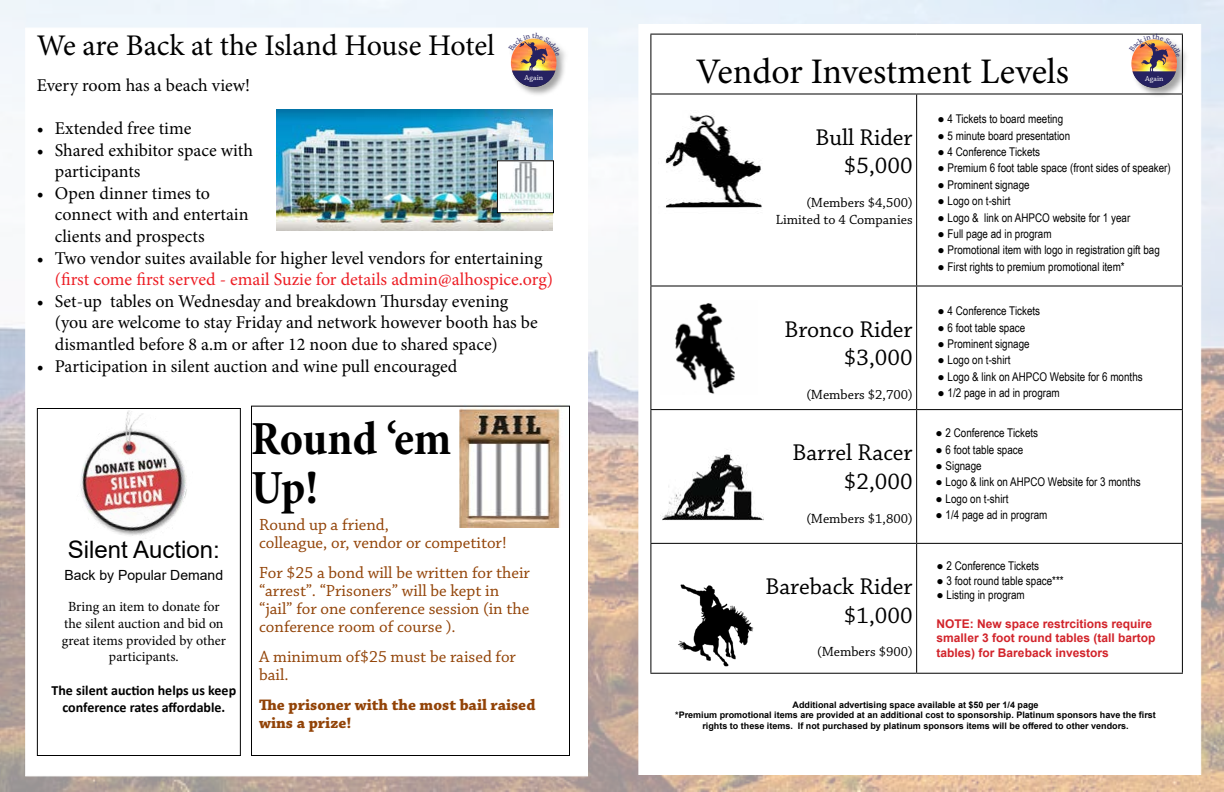
<style>
.page{position:relative;width:1224px;height:792px;background:#fff}
.page>*{position:absolute;margin:0;border:0;box-sizing:border-box;transform-origin:0 0}
.t1{font:700 condensed 48px/49px "Minion Pro";letter-spacing:-.005em;color:#000}
.t2{font:36px "Minion Pro";letter-spacing:-.005em;color:#000}
.t3{font:30px "Minion Pro";letter-spacing:-.005em;color:#000}
.t4{font:24px/28.8px "Chaparral Pro";color:#000;text-align:right}
.t5{font:24px "Arial";color:#000}
.t6{font:18px/21.6px "Minion Pro";color:#000}
.t7{font:18px "Minion Pro";color:#ed1d24}
.t8{font:17px/18px "Chaparral Pro";color:#924307}
.t9{font:700 16px/18px "Chaparral Pro";color:#924307}
.t10{font:14px/16.8px "Minion Pro";letter-spacing:-.005em;color:#000;text-align:center}
.t11{font:14px/16.8px "Chaparral Pro";color:#000;text-align:right}
.t12{font:700 14px/16.8px "Calibri";color:#000;text-align:center}
.t13{font:14px "Arial";color:#000}
.t14{font:12px "Arial Narrow";color:#000}
.t15{font:700 12px/14.4px "Arial";color:#d2232a}
.t16{font:700 9px/10.8px "Arial";color:#000;text-align:center}
.t17{font:7.6px "Chaparral Pro";letter-spacing:.005em;color:#fff}
</style>
<div class="page">
<img style="left:0;top:0;width:1224px;height:792px">
<div style="left:25px;top:28px;width:563px;height:748px;background:#fff"></div>
<div style="left:638px;top:24px;width:563px;height:751px;background:#fff"></div>
<img style="left:460px;top:404px;width:110px;height:124px">
<img style="left:678px;top:584px;width:76px;height:83px">
<div style="left:37px;top:408px;width:204px;height:348px;border:1px solid #000"></div>
<img style="left:277px;top:110px;width:275px;height:120px">
<img style="left:70px;top:408px;width:137px;height:128px">
<div style="left:251px;top:406px;width:319px;height:350px;border:1px solid #000"></div>
<hr style="left:650px;top:34px;width:267px;height:1px;background:#000">
<hr style="left:650px;top:35px;width:1px;height:59px;background:#000">
<hr style="left:917px;top:34px;width:266px;height:1px;background:#000">
<hr style="left:650px;top:94px;width:267px;height:1px;background:#000">
<hr style="left:650px;top:94px;width:1px;height:192px;background:#000">
<hr style="left:917px;top:94px;width:266px;height:1px;background:#000">
<hr style="left:916px;top:94px;width:1px;height:192px;background:#000">
<hr style="left:1182px;top:94px;width:1px;height:192px;background:#000">
<hr style="left:650px;top:286px;width:267px;height:1px;background:#000">
<hr style="left:650px;top:287px;width:1px;height:122px;background:#000">
<hr style="left:917px;top:286px;width:266px;height:1px;background:#000">
<hr style="left:916px;top:287px;width:1px;height:122px;background:#000">
<hr style="left:1182px;top:287px;width:1px;height:122px;background:#000">
<hr style="left:650px;top:409px;width:267px;height:1px;background:#000">
<hr style="left:650px;top:410px;width:1px;height:133px;background:#000">
<hr style="left:917px;top:409px;width:266px;height:1px;background:#000">
<hr style="left:916px;top:410px;width:1px;height:133px;background:#000">
<hr style="left:1182px;top:410px;width:1px;height:133px;background:#000">
<hr style="left:650px;top:543px;width:267px;height:1px;background:#000">
<hr style="left:650px;top:544px;width:1px;height:129px;background:#000">
<hr style="left:917px;top:543px;width:266px;height:1px;background:#000">
<hr style="left:916px;top:544px;width:1px;height:129px;background:#000">
<hr style="left:1182px;top:544px;width:1px;height:129px;background:#000">
<hr style="left:650px;top:673px;width:267px;height:1px;background:#000">
<hr style="left:917px;top:673px;width:266px;height:1px;background:#000">
<img style="left:499px;top:163px;width:52px;height:48px">
<div style="left:497px;top:161px;width:56px;height:52px;border:1px solid #000"></div>
<div style="left:508px;top:33px;width:62px;height:64px;background:#000;opacity:.36"></div>
<div style="left:1128px;top:34px;width:62px;height:64px;background:#000;opacity:.36"></div>
<img style="left:665px;top:115px;width:97px;height:93px">
<img style="left:675px;top:303px;width:60px;height:91px">
<img style="left:660px;top:454px;width:104px;height:66px">
<svg style="left:508px;top:33px;width:52px;height:54px"></svg>
<svg style="left:1129px;top:34px;width:51px;height:54px"></svg>
<h3 class="t3" style="left:37px;top:25px;width:459px">We are Back at the Island House Hotel</h3>
<h3 class="t6" style="left:37px;top:74px;width:215px">Every room has a beach view!</h3>
<h3 class="t6" style="left:37px;top:118px;width:156px">• Extended free time</h3>
<h3 class="t6" style="left:55px;top:139px;width:200px;text-indent:-18px">• Shared exhibitor space with participants</h3>
<h3 class="t6" style="left:55px;top:182px;width:195px;text-indent:-18px">• Open dinner times to connect with and entertain clients and prospects</h3>
<h3 class="t6" style="left:37px;top:247px;width:507px">• Two vendor suites available for higher level vendors for entertaining</h3>
<h3 class="t7" style="left:55px;top:267px;width:500px">(first come first served - email Suzie for details admin@alhospice.org)</h3>
<h3 class="t6" style="left:55px;top:290px;width:485px;text-indent:-18px">• Set-up tables on Wednesday and breakdown Thursday evening (you are welcome to stay Friday and network however booth has be dismantled before 8 a.m or after 12 noon due to shared space)</h3>
<h3 class="t6" style="left:37px;top:355px;width:422px">• Participation in silent auction and wine pull encouraged</h3>
<h2 class="t2" style="left:696px;top:47px;width:375px">Vendor Investment Levels</h2>
<p class="t17" style="left:525px;top:74px;width:20px">Again</p>
<p class="t17" style="left:1145px;top:74px;width:20px">Again</p>
<p class="t14" style="left:938px;top:110px;width:127px">● 4 Tickets to board meeting</p>
<p class="t14" style="left:938px;top:127px;width:134px">● 5 minute board presentation</p>
<p class="t14" style="left:938px;top:143px;width:104px">● 4 Conference Tickets</p>
<p class="t14" style="left:938px;top:159px;width:235px">● Premium 6 foot table space (front sides of speaker)</p>
<p class="t14" style="left:938px;top:176px;width:94px">● Prominent signage</p>
<p class="t14" style="left:938px;top:192px;width:74px">● Logo on t-shirt</p>
<p class="t14" style="left:938px;top:209px;width:194px">● Logo &amp; link on AHPCO website for 1 year</p>
<p class="t14" style="left:938px;top:225px;width:115px">● Full page ad in program</p>
<p class="t14" style="left:938px;top:241px;width:224px">● Promotional item with logo in registration gift bag</p>
<p class="t14" style="left:938px;top:258px;width:189px">● First rights to premium promotional item*</p>
<h3 class="t4" style="left:815px;top:124px;width:99px">Bull Rider $5,000</h3>
<p class="t11" style="left:776px;top:195px;width:138px">(Members $4,500)<br>Limited to 4 Companies</p>
<p class="t14" style="left:938px;top:302px;width:104px">● 4 Conference Tickets</p>
<p class="t14" style="left:938px;top:319px;width:89px">● 6 foot table space</p>
<p class="t14" style="left:938px;top:335px;width:94px">● Prominent signage</p>
<p class="t14" style="left:938px;top:351px;width:74px">● Logo on t-shirt</p>
<p class="t14" style="left:938px;top:368px;width:207px">● Logo &amp; link on AHPCO Website for 6 months</p>
<p class="t14" style="left:938px;top:384px;width:124px">● 1/2 page in ad in program</p>
<h3 class="t4" style="left:785px;top:316px;width:129px">Bronco Rider $3,000</h3>
<p class="t11" style="left:806px;top:387px;width:108px">(Members $2,700)</p>
<h3 class="t5" style="left:68px;top:533px;width:154px">Silent Auction:</h3>
<p class="t13" style="left:64px;top:565px;width:160px">Back by Popular Demand</p>
<p class="t10" style="left:62px;top:598px;width:166px">Bring an item to donate for the silent auction and bid on great items provided by other participants.</p>
<p class="t12" style="left:52px;top:682px;width:186px">The silent auction helps us keep conference rates affordable.</p>
<h1 class="t1" style="left:251px;top:413px;width:202px">Round ‘em<br>Up!</h1>
<h3 class="t8" style="left:259px;top:517px;width:249px">Round up a friend,<br>colleague, or, vendor or competitor!</h3>
<h3 class="t8" style="left:259px;top:565px;width:272px">For $25 a bond will be written for their “arrest”. “Prisoners” will be kept in “jail” for one conference session (in the conference room of course ).</h3>
<h3 class="t8" style="left:259px;top:649px;width:258px">A minimum of$25 must be raised for bail.</h3>
<h3 class="t9" style="left:259px;top:697px;width:278px">The prisoner with the most bail raised wins a prize!</h3>
<h3 class="t4" style="left:792px;top:439px;width:122px">Barrel Racer $2,000</h3>
<p class="t11" style="left:806px;top:510px;width:108px">(Members $1,800)</p>
<h3 class="t4" style="left:765px;top:573px;width:149px">Bareback Rider $1,000</h3>
<p class="t11" style="left:817px;top:644px;width:97px">(Members $900)</p>
<p class="t14" style="left:936px;top:424px;width:104px">● 2 Conference Tickets</p>
<p class="t14" style="left:936px;top:441px;width:89px">● 6 foot table space</p>
<p class="t14" style="left:936px;top:457px;width:48px">● Signage</p>
<p class="t14" style="left:936px;top:473px;width:207px">● Logo &amp; link on AHPCO Website for 3 months</p>
<p class="t14" style="left:936px;top:490px;width:74px">● Logo on t-shirt</p>
<p class="t14" style="left:936px;top:506px;width:113px">● 1/4 page ad in program</p>
<p class="t14" style="left:937px;top:557px;width:104px">● 2 Conference Tickets</p>
<p class="t14" style="left:937px;top:572px;width:129px">● 3 foot round table space***</p>
<p class="t14" style="left:937px;top:586px;width:90px">● Listing in program</p>
<p class="t15" style="left:937px;top:617px;width:220px">NOTE: New space restrcitions require smaller 3 foot round tables (tall bartop tables) for Bareback investors</p>
<p class="t16" style="left:675px;top:699px;width:482px">Additional advertising space available at $50 per 1/4 page<br>*Premium promotional items are provided at an additional cost to sponsorship. Platinum sponsors have the first rights to these items. If not purchased by platinum sponsors items will be offered to other vendors.</p>
</div>
